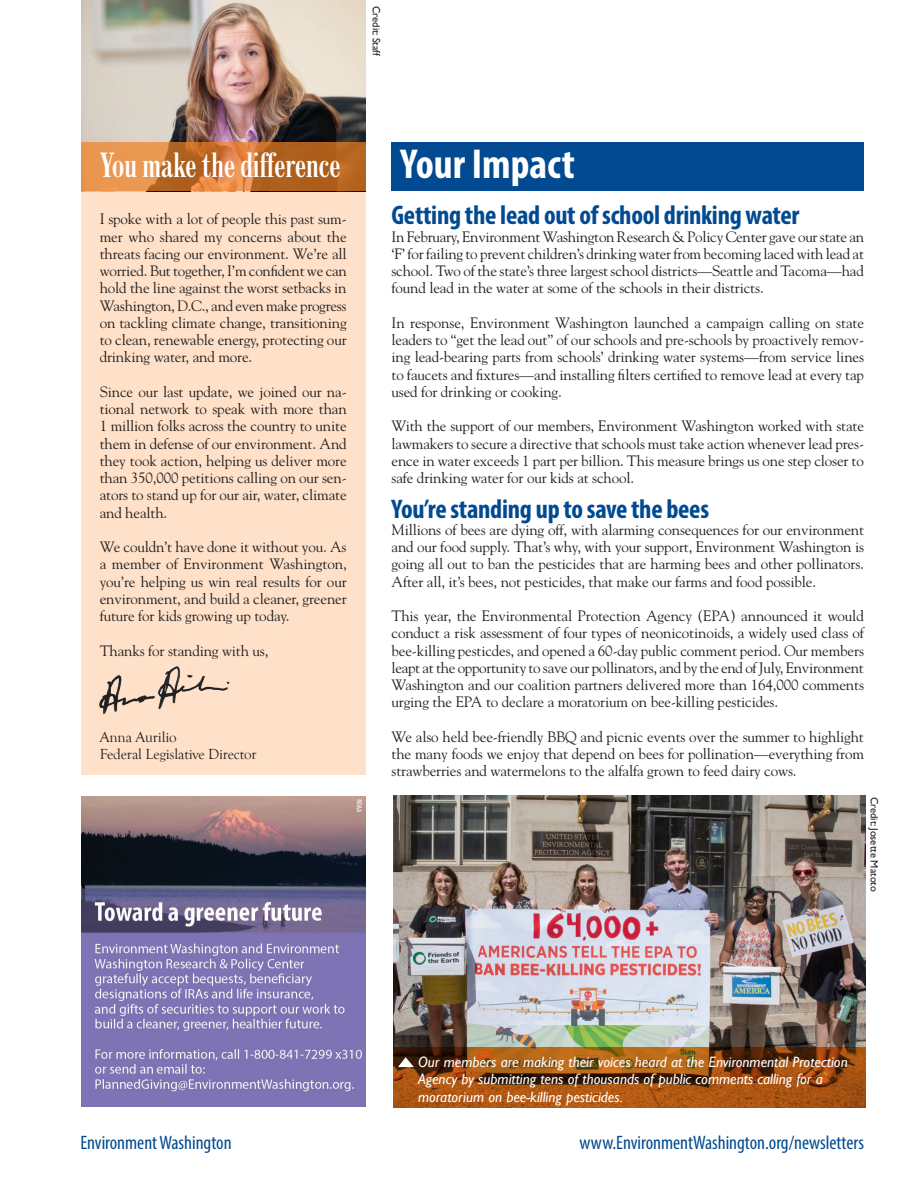
<style>
.page{position:relative;width:918px;height:1188px;background:#fff}
.page>*{position:absolute;margin:0;border:0;box-sizing:border-box;transform-origin:0 0}
.t1{font:700 condensed 42px "Myriad Pro";color:#fff}
.Member_letter_headli{font:700 condensed 33px "Century FB";color:#fff}
.Page_2_headlines{font:700 condensed 27px "Myriad Pro";letter-spacing:-.01em;color:#014a91}
.Page_2_footer{font:condensed 19.5px "Myriad Pro";color:#014a91}
.Body_text_style{font:15px/17.2px "Goudy";letter-spacing:-.01em;color:#231f20;text-align:justify}
.t2{font:italic 15px/17.2px "Gill Sans";color:#fff}
.Signature_title{font:15px "Goudy Old Style T";letter-spacing:-.01em;color:#231f20}
.t3{font:10.5px "Gill Sans";color:#231f20}
</style>
<div class="page">
<img style="left:393px;top:796px;width:473px;height:251px">
<img style="left:81px;top:796px;width:285px;height:311px">
<div style="left:81px;top:3px;width:285px;height:772px;background:#fee1c8"></div>
<img style="left:81px;top:0;width:285px;height:142px">
<svg style="left:81px;top:142px;width:285px;height:49px;background:#c97633"></svg>
<img style="left:100px;top:667px;width:130px;height:48px">
<div style="left:392px;top:142px;width:472px;height:49px;background:#014a91"></div>
<svg style="left:393px;top:1047px;width:473px;height:61px;background:#914a10"></svg>
<svg style="left:397px;top:1056px;width:19px;height:12px"></svg>
<p class="t3" style="left:383px;top:6px;width:52px;rotate:90deg">Credit: Staff</p>
<p class="Member_letter_headli" style="left:100px;top:147px;width:242px">You make the difference</p>
<p class="Body_text_style" style="left:100px;top:210px;width:249px">I spoke with a lot of people this past sum&shy;mer who shared my concerns about the threats facing our environment. We’re all worried. But together, I’m confident we can hold the line against the worst setbacks in Washington, D.C., and even make progress on tackling climate change, transitioning to clean, renewable energy, protecting our drinking water, and more.</p>
<p class="Body_text_style" style="left:100px;top:382px;width:249px">Since our last update, we joined our na&shy;tional network to speak with more than 1 million folks across the country to unite them in defense of our environment. And they took action, helping us deliver more than 350,000 petitions calling on our sen&shy;ators to stand up for our air, water, climate and health.</p>
<p class="Body_text_style" style="left:100px;top:538px;width:249px">We couldn’t have done it without you. As a member of Environment Washington, you’re helping us win real results for our environment, and build a cleaner, greener future for kids growing up today.</p>
<p class="Body_text_style" style="left:100px;top:641px;width:170px">Thanks for standing with us,</p>
<p class="Signature_title" style="left:100px;top:729px;width:79px">Anna Aurilio</p>
<p class="Signature_title" style="left:100px;top:746px;width:159px">Federal Legislative Director</p>
<h1 class="t1" style="left:400px;top:138px;width:176px">Your Impact</h1>
<p class="Page_2_headlines" style="left:392px;top:198px;width:410px">Getting the lead out of school drinking water</p>
<p class="Body_text_style" style="left:392px;top:227px;width:474px">In February, Environment Washington Research &amp; Policy Center gave our state an ‘F’ for failing to prevent children’s drinking water from becoming laced with lead at school. Two of the state’s three largest school districts—Seattle and Tacoma—had found lead in the water at some of the schools in their districts.</p>
<p class="Body_text_style" style="left:392px;top:313px;width:474px">In response, Environment Washington launched a campaign calling on state leaders to “get the lead out” of our schools and pre-schools by proactively remov&shy;ing lead-bearing parts from schools’ drinking water systems—from service lines to faucets and fixtures—and installing filters certified to remove lead at every tap used for drinking or cooking.</p>
<p class="Body_text_style" style="left:392px;top:417px;width:474px">With the support of our members, Environment Washington worked with state lawmakers to secure a directive that schools must take action whenever lead pres&shy;ence in water exceeds 1 part per billion. This measure brings us one step closer to safe drinking water for our kids at school.</p>
<p class="Page_2_headlines" style="left:392px;top:492px;width:319px">You’re standing up to save the bees</p>
<p class="Body_text_style" style="left:392px;top:520px;width:474px">Millions of bees are dying off, with alarming consequences for our environment and our food supply. That’s why, with your support, Environment Washington is going all out to ban the pesticides that are harming bees and other pollinators.<br>After all, it’s bees, not pesticides, that make our farms and food possible.</p>
<p class="Body_text_style" style="left:392px;top:607px;width:474px">This year, the Environmental Protection Agency (EPA) announced it would conduct a risk assessment of four types of neonicotinoids, a widely used class of bee-killing pesticdes, and opened a 60-day public comment period. Our members leapt at the opportunity to save our pollinators, and by the end of July, Environment Washington and our coalition partners delivered more than 164,000 comments urging the EPA to declare a moratorium on bee-killing pesticides.</p>
<p class="Body_text_style" style="left:392px;top:727px;width:474px">We also held bee-friendly BBQ and picnic events over the summer to highlight the many foods we enjoy that depend on bees for pollination—everything from strawberries and watermelons to the alfalfa grown to feed dairy cows.</p>
<p class="t3" style="left:881px;top:796px;width:97px;rotate:90deg">Credit: Josette Matoto</p>
<p class="t2" style="left:418px;top:1053px;width:431px">Our members are making their voices heard at the Environmental Protection<br>Agency by submitting tens of thousands of public comments calling for a moratorium on bee-killing pesticides.</p>
<p class="Page_2_footer" style="left:80px;top:1130px;width:153px">Environment Washington</p>
<p class="Page_2_footer" style="left:579px;top:1130px;width:286px">www.EnvironmentWashington.org/newsletters</p>
</div>
